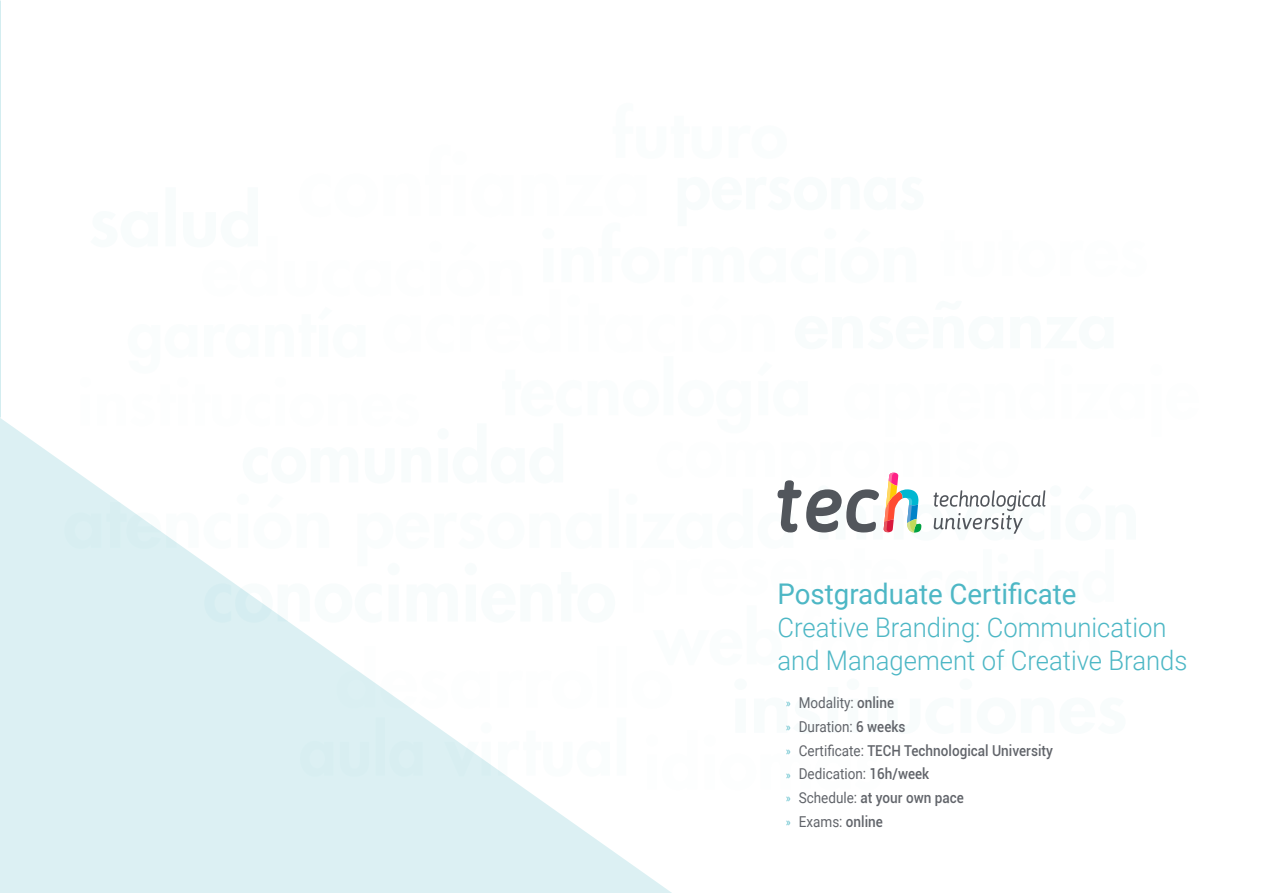
<style>
.page{position:relative;width:1263px;height:893px;background:#fff}
.page>*{position:absolute;margin:0;border:0;box-sizing:border-box;transform-origin:0 0}
.t1{font:28.5px "Roboto";color:#4db7c5}
.t2{font:300 27px/33px "Roboto";color:#4db7c5;scale:.95 1}
.t3{font:500 15px/23.7px "Roboto";color:#61646a;scale:.9 1}
.s1{font-family:"Myriad Pro";font-weight:400;font-size:12px;color:#4db7c5}
.s2{font-weight:400}
</style>
<div class="page">
<svg style="left:0;top:418px;width:672px;height:475px;background:#dff1f4"></svg>
<svg style="left:64px;top:418px;width:982px;height:372px"></svg>
<h1 class="t1" style="left:777px;top:574px;width:301px">Postgraduate Certificate</h1>
<h2 class="t2" style="left:777px;top:610px;width:433px">Creative Branding: Communication and Management of Creative Brands</h2>
<p class="t3" style="left:786px;top:690px;width:298px"><span class="s1">»</span> <span class="s2">Modality:</span> online<br><span class="s1">»</span> <span class="s2">Duration:</span> 6 weeks<br><span class="s1">»</span> <span class="s2">Certificate:</span> TECH Technological University <span class="s1">»</span> <span class="s2">Dedication:</span> 16h/week<br><span class="s1">»</span> <span class="s2">Schedule:</span> at your own pace<br><span class="s1">»</span> <span class="s2">Exams:</span> online</p>
</div>
